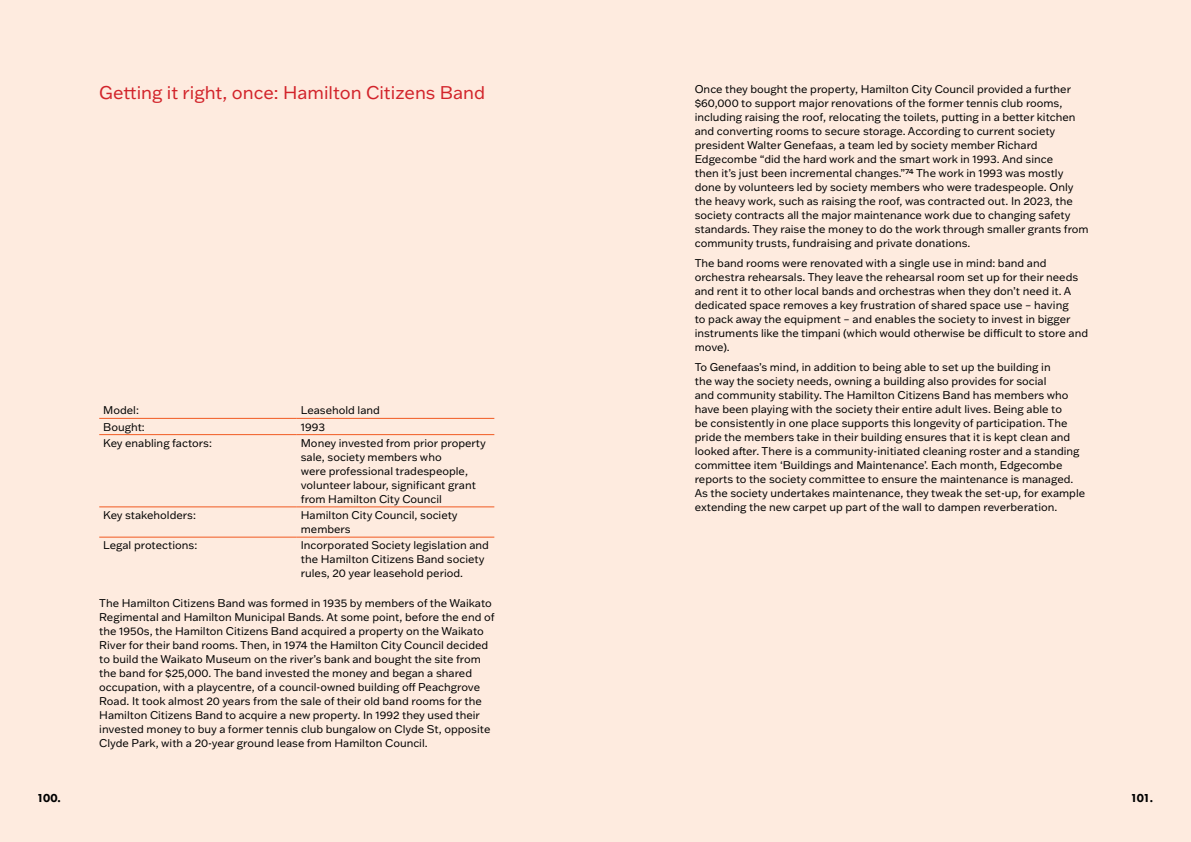
<style>
.page{position:relative;width:1191px;height:842px;background:#fff}
.page>*{position:absolute;margin:0;border:0;box-sizing:border-box;transform-origin:0 0}
.t1{font:18px "Franklin Gothic ATF";color:#d2232a}
.t2{font:800 12px "Futura PT";letter-spacing:-.065em;color:#000}
.t3{font:11px/14px "Franklin Gothic ATF";color:#000}
</style>
<div class="page">
<div style="left:595px;top:0;width:596px;height:842px;background:#feebdf"></div>
<div style="left:0;top:0;width:595px;height:842px;background:#feebdf"></div>
<hr style="left:99px;top:418px;width:198px;height:1px;background:#f15a22">
<hr style="left:297px;top:418px;width:197px;height:1px;background:#f15a22">
<hr style="left:99px;top:434px;width:198px;height:1px;background:#f15a22">
<hr style="left:297px;top:434px;width:197px;height:1px;background:#f15a22">
<hr style="left:99px;top:507px;width:198px;height:1px;background:#f15a22">
<hr style="left:297px;top:507px;width:197px;height:1px;background:#f15a22">
<hr style="left:99px;top:537px;width:198px;height:1px;background:#f15a22">
<hr style="left:297px;top:537px;width:197px;height:1px;background:#f15a22">
<h1 class="t1" style="left:99px;top:80px;width:387px">Getting it right, once: Hamilton Citizens Band</h1>
<p class="t3" style="left:103px;top:403px;width:37px">Model:</p>
<p class="t3" style="left:301px;top:403px;width:81px">Leasehold land</p>
<p class="t3" style="left:103px;top:419px;width:43px">Bought:</p>
<p class="t3" style="left:301px;top:419px;width:26px">1993</p>
<p class="t3" style="left:103px;top:436px;width:110px">Key enabling factors:</p>
<p class="t3" style="left:301px;top:436px;width:187px">Money invested from prior property sale, society members who<br>were professional tradespeople, volunteer labour, significant grant from Hamilton City Council</p>
<p class="t3" style="left:103px;top:508px;width:94px">Key stakeholders:</p>
<p class="t3" style="left:301px;top:508px;width:158px">Hamilton City Council, society members</p>
<p class="t3" style="left:103px;top:538px;width:95px">Legal protections:</p>
<p class="t3" style="left:301px;top:538px;width:190px">Incorporated Society legislation and the Hamilton Citizens Band society rules, 20 year leasehold period.</p>
<p class="t3" style="left:99px;top:595px;width:397px">The Hamilton Citizens Band was formed in 1935 by members of the Waikato Regimental and Hamilton Municipal Bands. At some point, before the end of the 1950s, the Hamilton Citizens Band acquired a property on the Waikato River for their band rooms. Then, in 1974 the Hamilton City Council decided to build the Waikato Museum on the river’s bank and bought the site from the band for $25,000. The band invested the money and began a shared occupation, with a playcentre, of a council-owned building off Peachgrove Road. It took almost 20 years from the sale of their old band rooms for the Hamilton Citizens Band to acquire a new property. In 1992 they used their invested money to buy a former tennis club bungalow on Clyde St, opposite Clyde Park, with a 20-year ground lease from Hamilton Council.</p>
<p class="t3" style="left:694px;top:82px;width:395px">Once they bought the property, Hamilton City Council provided a further $60,000 to support major renovations of the former tennis club rooms, including raising the roof, relocating the toilets, putting in a better kitchen and converting rooms to secure storage. According to current society president Walter Genefaas, a team led by society member Richard Edgecombe “did the hard work and the smart work in 1993. And since<br>then it’s just been incremental changes.”74 The work in 1993 was mostly done by volunteers led by society members who were tradespeople. Only the heavy work, such as raising the roof, was contracted out. In 2023, the society contracts all the major maintenance work due to changing safety standards. They raise the money to do the work through smaller grants from community trusts, fundraising and private donations.</p>
<p class="t3" style="left:694px;top:256px;width:395px">The band rooms were renovated with a single use in mind: band and orchestra rehearsals. They leave the rehearsal room set up for their needs and rent it to other local bands and orchestras when they don’t need it. A dedicated space removes a key frustration of shared space use – having<br>to pack away the equipment – and enables the society to invest in bigger instruments like the timpani (which would otherwise be difficult to store and move).</p>
<p class="t3" style="left:694px;top:359px;width:392px">To Genefaas’s mind, in addition to being able to set up the building in<br>the way the society needs, owning a building also provides for social<br>and community stability. The Hamilton Citizens Band has members who have been playing with the society their entire adult lives. Being able to<br>be consistently in one place supports this longevity of participation. The pride the members take in their building ensures that it is kept clean and looked after. There is a community-initiated cleaning roster and a standing committee item ‘Buildings and Maintenance’. Each month, Edgecombe reports to the society committee to ensure the maintenance is managed.<br>As the society undertakes maintenance, they tweak the set-up, for example extending the new carpet up part of the wall to dampen reverberation.</p>
<p class="t2" style="left:37px;top:790px;width:26px">100.</p>
<p class="t2" style="left:1130px;top:790px;width:24px">101.</p>
</div>
